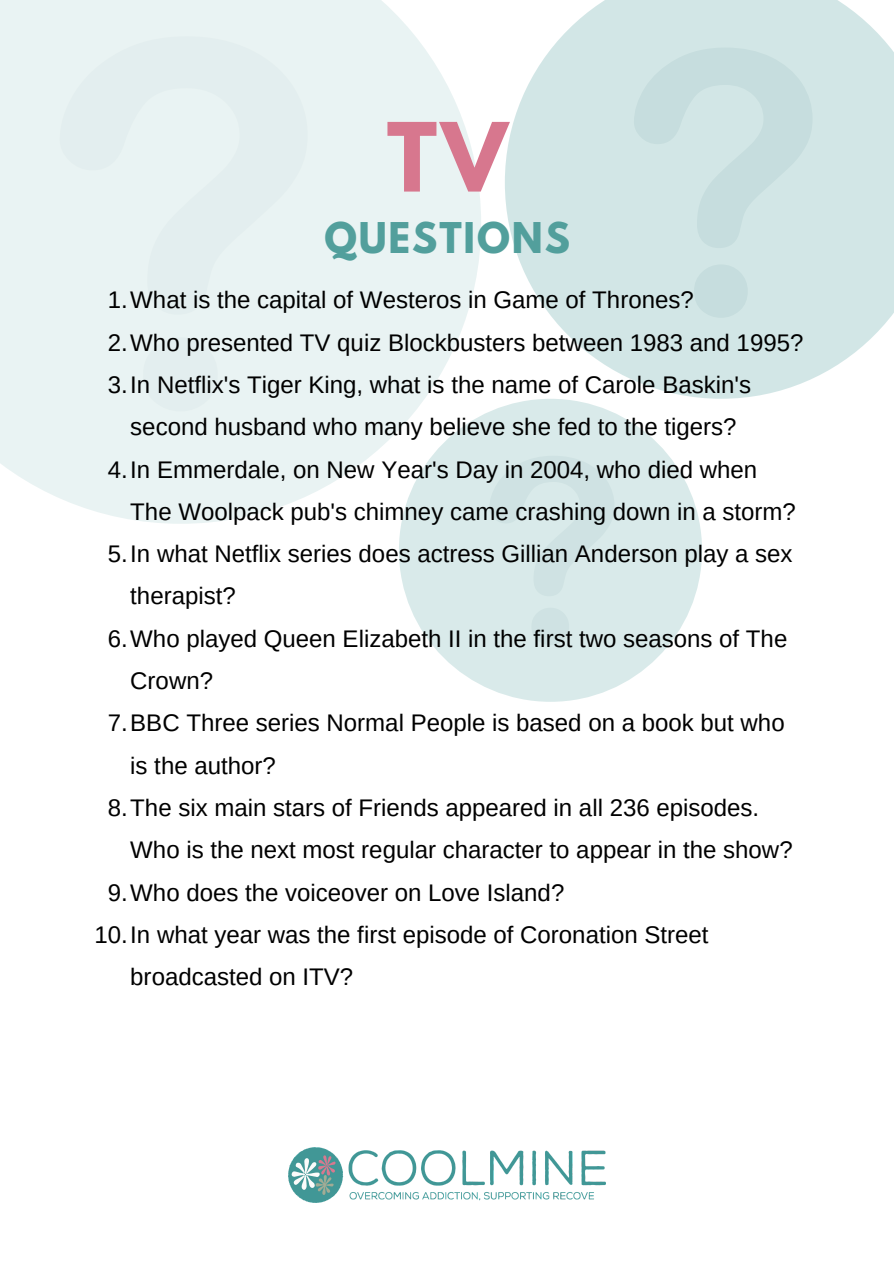
<style>
.page{position:relative;width:894px;height:1264px;background:#fff}
.page>*{position:absolute;margin:0;border:0;box-sizing:border-box;transform-origin:0 0}
.t1{font:700 84.45px "League Spartan";color:#d7778e}
.t2{font:700 37.5px "League Spartan";letter-spacing:.05em;color:#529f9c}
.t3{font:24px/42.3px "Arimo";color:#000}
</style>
<div class="page">
<svg style="left:0;top:0;width:481px;height:524px;fill:#e9f3f3"></svg>
<div style="left:60px;top:36px;width:247px;height:375px;background:#e9f3f3"></div>
<svg style="left:505px;top:0;width:388px;height:399px;fill:#d2e6e6"></svg>
<svg style="left:633px;top:48px;width:179px;height:270px;background:#cde2e3"></svg>
<div style="left:399px;top:399px;width:302px;height:302px;background:#d9eaea;border-radius:50%"></div>
<img style="left:288px;top:1147px;width:317px;height:55px">
<p class="t1" style="left:386px;top:115px;width:122px">TV</p>
<p class="t2" style="left:324px;top:219px;width:247px">QUESTIONS</p>
<p class="t3" style="left:108px;top:279px;width:587px">1.What is the capital of Westeros in Game of Thrones?</p>
<p class="t3" style="left:108px;top:321px;width:696px">2.Who presented TV quiz Blockbusters between 1983 and 1995?</p>
<p class="t3" style="left:108px;top:363px;width:644px;text-align:center">3.In Netflix's Tiger King, what is the name of Carole Baskin's second husband who many believe she fed to the tigers?</p>
<p class="t3" style="left:130px;top:448px;width:667px;text-indent:-22px">4.In Emmerdale, on New Year's Day in 2004, who died when<br>The Woolpack pub's chimney came crashing down in a storm?</p>
<p class="t3" style="left:130px;top:532px;width:663px;text-indent:-22px">5.In what Netflix series does actress Gillian Anderson play a sex therapist?</p>
<p class="t3" style="left:130px;top:617px;width:658px;text-indent:-22px">6.Who played Queen Elizabeth II in the first two seasons of The<br>Crown?</p>
<p class="t3" style="left:130px;top:702px;width:655px;text-indent:-22px">7.BBC Three series Normal People is based on a book but who is the author?</p>
<p class="t3" style="left:130px;top:786px;width:663px;text-indent:-22px">8.The six main stars of Friends appeared in all 236 episodes.<br>Who is the next most regular character to appear in the show?</p>
<p class="t3" style="left:108px;top:871px;width:458px">9.Who does the voiceover on Love Island?</p>
<p class="t3" style="left:130px;top:913px;width:579px;text-indent:-36px">10.In what year was the first episode of Coronation Street broadcasted on ITV?</p>
</div>
